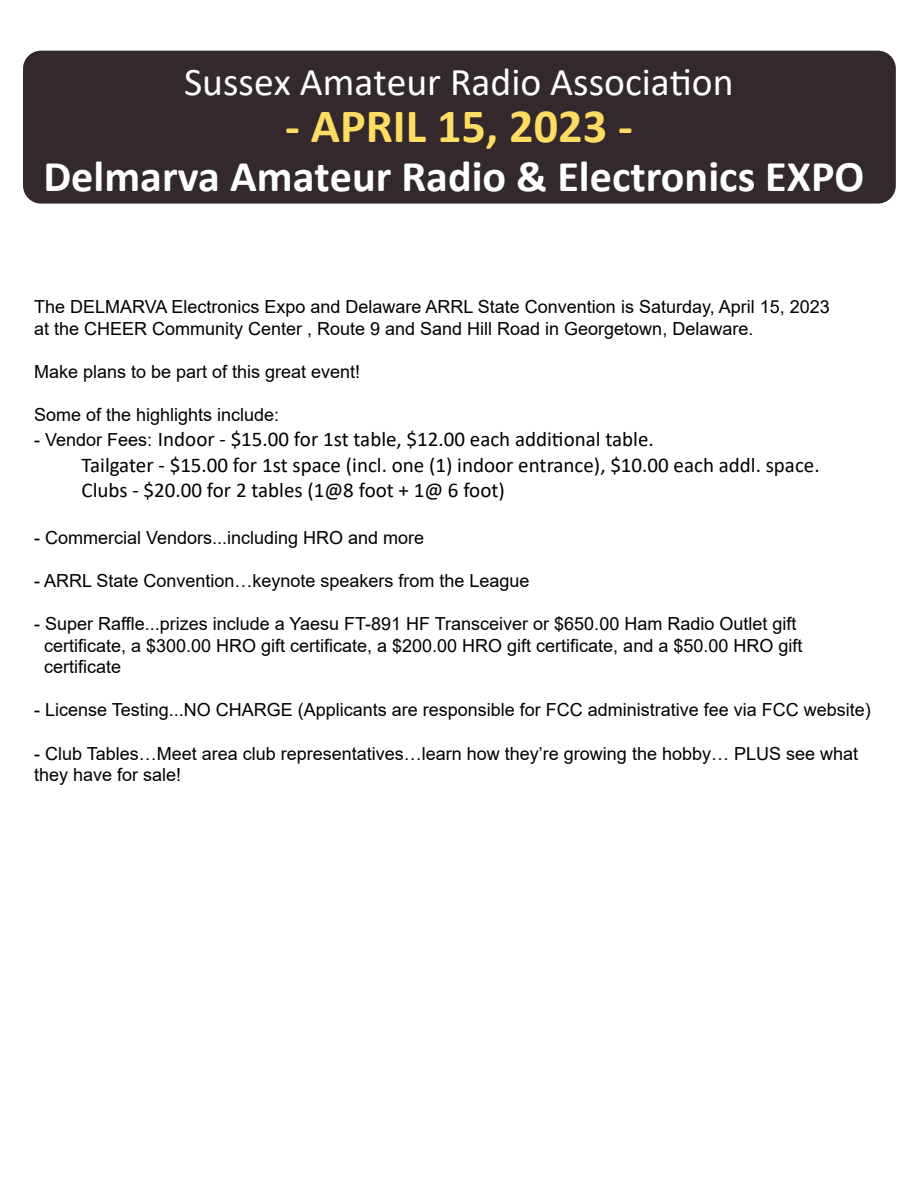
<style>
.page{position:relative;width:918px;height:1188px;background:#fff}
.page>*{position:absolute;margin:0;border:0;box-sizing:border-box;transform-origin:0 0}
.t1{font:700 48px "Calibri";color:#ffdd63}
.t2{font:700 43.95px "Calibri";color:#fff}
.t3{font:39.45px "Calibri";color:#fff}
.t4{font:21px/25.2px "Calibri";color:#000}
.t5{font:18px/21.6px "Arial";color:#000}
.s1{font-family:"Arial";font-size:18px}
</style>
<div class="page">
<div style="left:23px;top:51px;width:873px;height:153px;background:#33282b;border-radius:18px"></div>
<h3 class="t3" style="left:184px;top:55px;width:551px">Sussex Amateur Radio Association</h3>
<h1 class="t1" style="left:285px;top:92px;width:349px">- APRIL 15, 2023 -</h1>
<h2 class="t2" style="left:43px;top:146px;width:822px">Delmarva Amateur Radio &amp; Electronics EXPO</h2>
<p class="t5" style="left:34px;top:296px;width:797px">The DELMARVA Electronics Expo and Delaware ARRL State Convention is Saturday, April 15, 2023 at the CHEER Community Center , Route 9 and Sand Hill Road in Georgetown, Delaware.</p>
<p class="t5" style="left:34px;top:361px;width:328px">Make plans to be part of this great event!</p>
<p class="t5" style="left:34px;top:404px;width:247px">Some of the highlights include:</p>
<p class="t4" style="left:82px;top:426px;width:740px;text-indent:-47px"><span class="s1">- Vendor Fees:</span> Indoor - $15.00 for 1st table, $12.00 each additional table.<br>Tailgater - $15.00 for 1st space (incl. one (1) indoor entrance), $10.00 each addl. space.<br>Clubs - $20.00 for 2 tables (1@8 foot + 1@ 6 foot)</p>
<p class="t5" style="left:34px;top:526px;width:392px">- Commercial Vendors...including HRO and more</p>
<p class="t5" style="left:34px;top:570px;width:497px">- ARRL State Convention…keynote speakers from the League</p>
<p class="t5" style="left:44px;top:613px;width:760px;text-indent:-10px">- Super Raffle...prizes include a Yaesu FT-891 HF Transceiver or $650.00 Ham Radio Outlet gift certificate, a $300.00 HRO gift certificate, a $200.00 HRO gift certificate, and a $50.00 HRO gift certificate</p>
<p class="t5" style="left:34px;top:699px;width:838px">- License Testing...NO CHARGE (Applicants are responsible for FCC administrative fee via FCC website)</p>
<p class="t5" style="left:34px;top:742px;width:826px">- Club Tables…Meet area club representatives…learn how they’re growing the hobby… PLUS see what they have for sale!</p>
</div>
